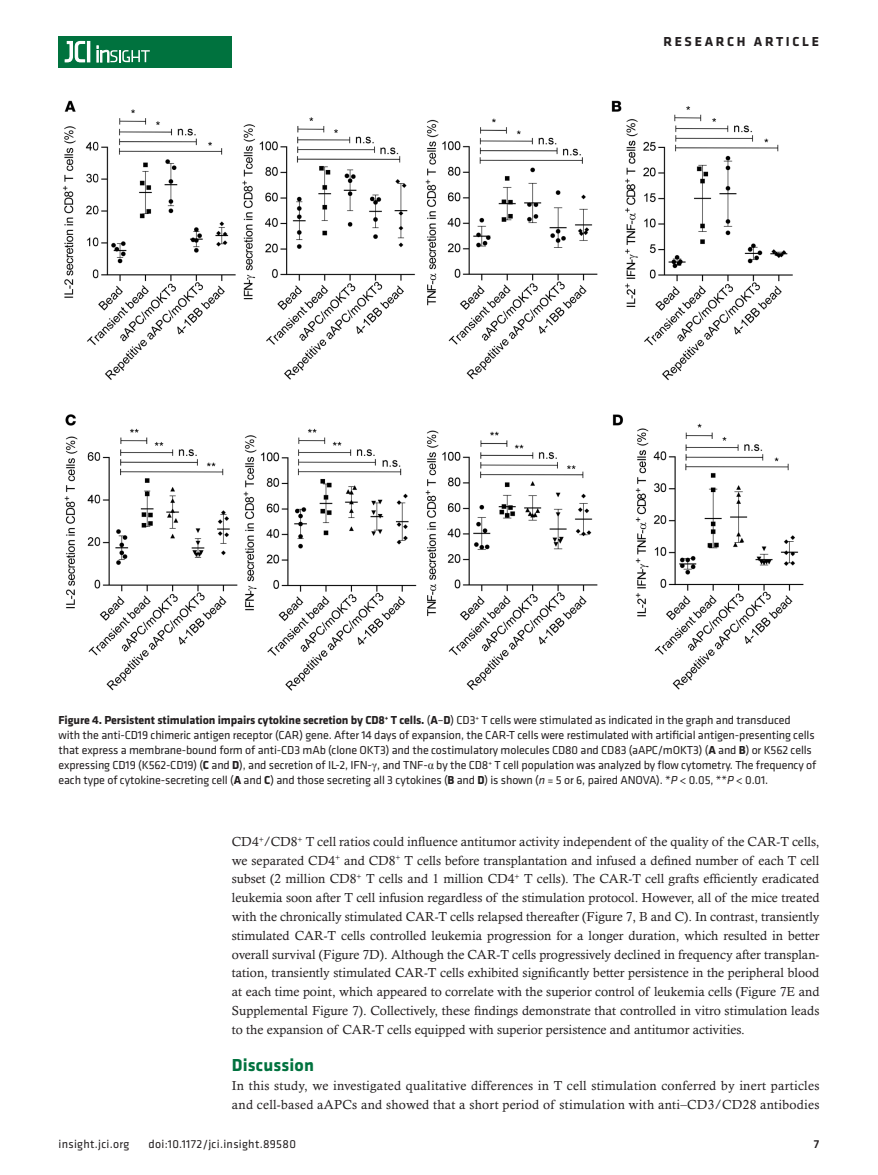
<style>
.page{position:relative;width:878px;height:1175px;background:#fff}
.page>*{position:absolute;margin:0;border:0;box-sizing:border-box;transform-origin:0 0}
.t1{font:700 18px "Klavika";letter-spacing:.01em;color:#00723e}
.t2{font:700 13.5px "Klavika Basic";letter-spacing:.2em;color:#231f20}
.t3{font:13.2px/18.8px "Calisto MT Std";letter-spacing:.02em;color:#231f20;text-align:justify}
.t4{font:12px/15px "Klavika Basic";letter-spacing:-.01em;color:#231f20}
.t5{font:12px "Klavika Basic";letter-spacing:.025em;color:#231f20}
.t6{font:500 12px "Klavika Basic";color:#231f20}
.s1{font-weight:700}
.s2{font-family:"Times New Roman"}
.s3{font-style:italic}
</style>
<div class="page">
<div style="left:59px;top:36px;width:173px;height:31px;background:#00723e"></div>
<hr style="left:87px;top:41px;width:3px;height:21px;background:#fff">
<svg style="left:64px;top:41px;width:21px;height:22px"></svg>
<svg style="left:97px;top:46px;width:53px;height:16px"></svg>
<img style="left:63px;top:100px;width:741px;height:591px">
<p class="t2" style="left:663px;top:32px;width:157px">RESEARCH ARTICLE</p>
<p class="t4" style="left:58px;top:711px;width:759px"><span class="s1">Figure 4. Persistent stimulation impairs cytokine secretion by CD8</span><sup>+</sup> <span class="s1">T cells.</span> (<span class="s1">A</span>–<span class="s1">D</span>) CD3<sup>+</sup> T cells were stimulated as indicated in the graph and transduced<br>with the anti-CD19 chimeric antigen receptor (CAR) gene. After 14 days of expansion, the CAR-T cells were restimulated with artificial antigen-presenting cells that express a membrane-bound form of anti-CD3 mAb (clone OKT3) and the costimulatory molecules CD80 and CD83 (aAPC/mOKT3) (<span class="s1">A</span> and <span class="s1">B</span>) or K562 cells expressing CD19 (K562-CD19) (<span class="s1">C</span> and <span class="s1">D</span>), and secretion of IL-2, IFN-<span class="s2">γ</span>, and TNF-<span class="s2">α</span> by the CD8<sup>+</sup> T cell population was analyzed by flow cytometry. The frequency of each type of cytokine-secreting cell (<span class="s1">A</span> and <span class="s1">C</span>) and those secreting all 3 cytokines (<span class="s1">B</span> and <span class="s1">D</span>) is shown (<span class="s3">n</span> = 5 or 6, paired ANOVA). *<span class="s3">P</span> &lt; 0.05, **<span class="s3">P</span> &lt; 0.01.</p>
<p class="t3" style="left:232px;top:832px;width:589px">CD4<sup>+</sup>/CD8<sup>+</sup> T cell ratios could influence antitumor activity independent of the quality of the CAR-T cells, we separated CD4<sup>+</sup> and CD8<sup>+</sup> T cells before transplantation and infused a defined number of each T cell subset (2 million CD8<sup>+</sup> T cells and 1 million CD4<sup>+</sup> T cells). The CAR-T cell grafts efficiently eradicated leukemia soon after T cell infusion regardless of the stimulation protocol. However, all of the mice treated with the chronically stimulated CAR-T cells relapsed thereafter (Figure 7, B and C). In contrast, transiently stimulated CAR-T cells controlled leukemia progression for a longer duration, which resulted in better overall survival (Figure 7D). Although the CAR-T cells progressively declined in frequency after transplan&shy;tation, transiently stimulated CAR-T cells exhibited significantly better persistence in the peripheral blood at each time point, which appeared to correlate with the superior control of leukemia cells (Figure 7E and Supplemental Figure 7). Collectively, these findings demonstrate that controlled in vitro stimulation leads to the expansion of CAR-T cells equipped with superior persistence and antitumor activities.</p>
<h1 class="t1" style="left:232px;top:1052px;width:84px">Discussion</h1>
<p class="t3" style="left:232px;top:1075px;width:589px">In this study, we investigated qualitative differences in T cell stimulation conferred by inert particles and cell-based aAPCs and showed that a short period of stimulation with anti–CD3/CD28 antibodies</p>
<p class="t5" style="left:58px;top:1135px;width:72px">insight.jci.org</p>
<p class="t5" style="left:148px;top:1135px;width:149px">doi:10.1172/jci.insight.89580</p>
<p class="t6" style="left:813px;top:1135px;width:7px">7</p>
</div>
